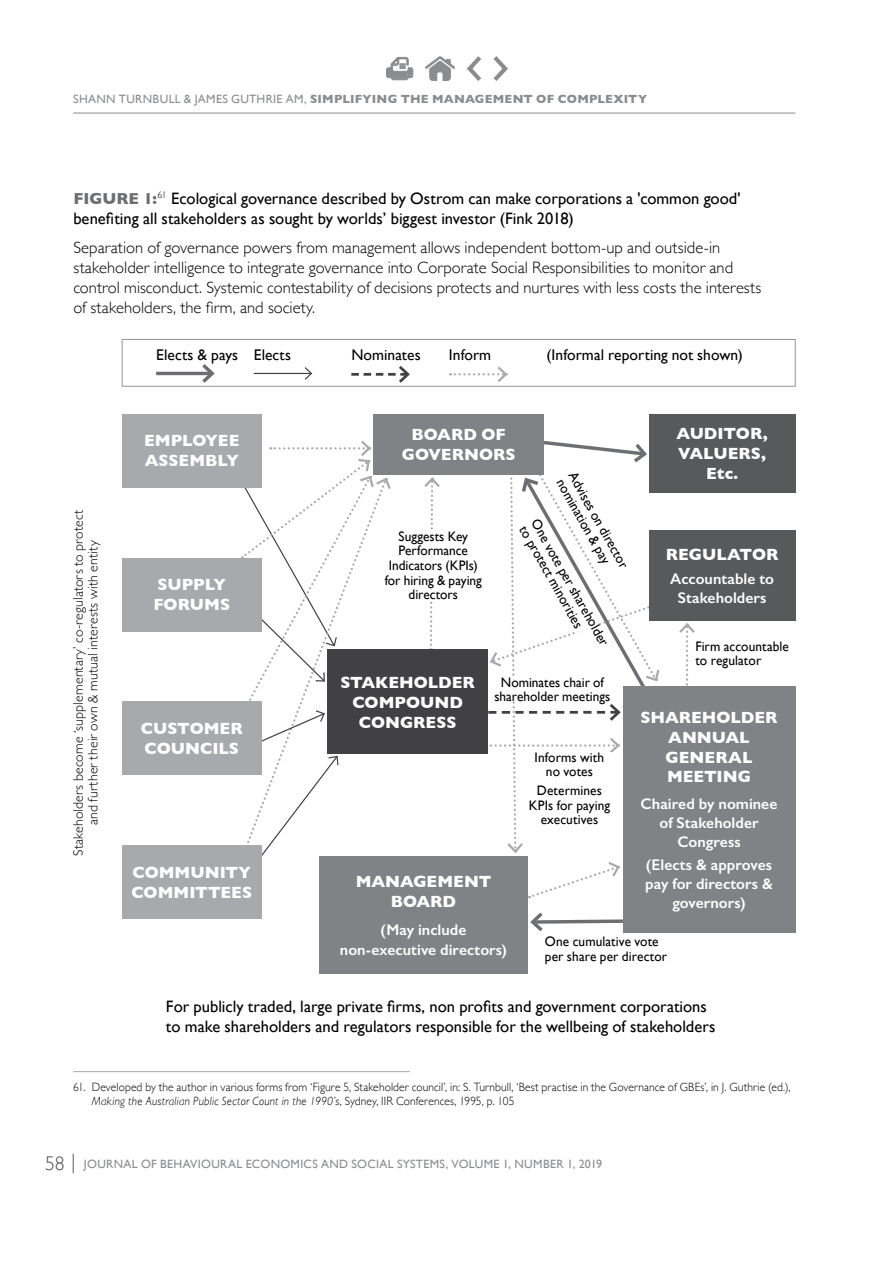
<style>
.page{position:relative;width:893px;height:1263px;background:#fff}
.page>*{position:absolute;margin:0;border:0;box-sizing:border-box;transform-origin:0 0}
.t1{font:300 16.5px/20px "Gill Sans";letter-spacing:.005em;color:#000}
.t2{font:16.5px/20px "Gill Sans";color:#000}
.t3{font:700 16.5px/20px "Gill Sans";color:#fff;text-align:center}
.t4{font:600 15.45px/18.9px "Gill Sans";color:#fff;text-align:center}
.t5{font:15.45px "Gill Sans";letter-spacing:.005em;color:#000}
.t6{font:13.8px/14.5px "Gill Sans";letter-spacing:.005em;color:#000}
.t7{font:300 13.8px/14.5px "Gill Sans";letter-spacing:.01em;color:#000;text-align:center}
.t8{font:300 12px/13.4px "Gill Sans";letter-spacing:.01em;color:#000;scale:.95 1}
.t9{font:12px "Gill Sans";letter-spacing:.025em;color:#8a8c8e}
.t10{font:700 12px "Gill Sans";letter-spacing:.015em;color:#8a8c8e}
.s1{font-weight:400}
.s2{font-weight:700;font-size:16.2px;color:#6d6e71}
.s3{font-style:italic}
.s4{font-weight:300;font-size:19.8px;color:#4d4d4f}
</style>
<div class="page">
<svg style="left:73px;top:1154px;width:1px;height:19px"></svg>
<svg style="left:467px;top:56px;width:41px;height:25px"></svg>
<svg style="left:425px;top:56px;width:30px;height:25px"></svg>
<svg style="left:386px;top:57px;width:27px;height:23px"></svg>
<hr style="left:73px;top:113px;width:722px;height:1px;background:#8a8c8e">
<hr style="left:73px;top:1071px;width:337px;height:1px;background:#a7a9ac">
<div style="left:319px;top:856px;width:209px;height:118px;background:#808285"></div>
<svg style="left:530px;top:912px;width:93px;height:20px"></svg>
<svg style="left:422px;top:477px;width:20px;height:173px"></svg>
<svg style="left:247px;top:743px;width:92px;height:106px"></svg>
<svg style="left:679px;top:623px;width:16px;height:63px"></svg>
<svg style="left:241px;top:440px;width:152px;height:303px"></svg>
<div style="left:122px;top:845px;width:140px;height:74px;background:#a7a9ac"></div>
<div style="left:122px;top:702px;width:140px;height:73px;background:#a7a9ac"></div>
<div style="left:122px;top:558px;width:140px;height:73px;background:#a7a9ac"></div>
<div style="left:122px;top:414px;width:140px;height:73px;background:#a7a9ac"></div>
<div style="left:649px;top:414px;width:146px;height:78px;background:#58595b"></div>
<div style="left:649px;top:530px;width:146px;height:91px;background:#58595b"></div>
<div style="left:327px;top:650px;width:161px;height:104px;background:#414042"></div>
<div style="left:623px;top:686px;width:172px;height:247px;background:#808285"></div>
<div style="left:373px;top:414px;width:171px;height:61px;background:#808285"></div>
<div style="left:374px;top:531px;width:119px;height:68px;background:#fff"></div>
<svg style="left:486px;top:440px;width:175px;height:458px"></svg>
<div style="left:122px;top:339px;width:673px;height:47px;border:1px solid #939598"></div>
<hr style="left:156px;top:372px;width:56px;height:3px;background:#6d6e71">
<svg style="left:199px;top:364px;width:18px;height:22px"></svg>
<hr style="left:254px;top:373px;width:57px;height:1px;background:#414042">
<svg style="left:303px;top:367px;width:10px;height:13px"></svg>
<svg style="left:351px;top:366px;width:61px;height:20px"></svg>
<svg style="left:450px;top:366px;width:58px;height:16px"></svg>
<p class="t10" style="left:73px;top:89px;width:575px"><span class="s1">SHANN TURNBULL &amp; JAMES GUTHRIE AM,</span> SIMPLIFYING THE MANAGEMENT OF COMPLEXITY</p>
<p class="t2" style="left:73px;top:188px;width:669px"><span class="s2">FIGURE 1:</span><sup>61</sup> Ecological governance described by Ostrom can make corporations a 'common good' benefiting all stakeholders as sought by worlds’ biggest investor (Fink 2018)</p>
<p class="t1" style="left:73px;top:237px;width:689px">Separation of governance powers from management allows independent bottom-up and outside-in stakeholder intelligence to integrate governance into Corporate Social Responsibilities to monitor and control misconduct. Systemic contestability of decisions protects and nurtures with less costs the interests of stakeholders, the firm, and society.</p>
<p class="t7" style="left:70px;top:856px;width:348px;rotate:-90deg">Stakeholders become ‘supplementary’ co-regulators to protect and further their own &amp; mutual interests with entity</p>
<p class="t5" style="left:156px;top:346px;width:136px">Elects &amp; pays Elects</p>
<p class="t5" style="left:351px;top:346px;width:71px">Nominates</p>
<p class="t5" style="left:449px;top:346px;width:44px">Inform</p>
<p class="t5" style="left:546px;top:346px;width:198px">(Informal reporting not shown)</p>
<p class="t3" style="left:144px;top:431px;width:97px;text-align:left">EMPLOYEE<br>ASSEMBLY</p>
<p class="t3" style="left:676px;top:423px;width:93px">AUDITOR,<br>VALUERS,<br>Etc.</p>
<p class="t3" style="left:402px;top:424px;width:115px">BOARD OF<br>GOVERNORS</p>
<p class="t6" style="left:579px;top:470px;width:109px;line-height:13.8px;rotate:61deg">Advises on director nomination &amp; pay</p>
<p class="t6" style="left:542px;top:516px;width:144px;line-height:14px;rotate:61deg">One vote per shareholder to protect minorities</p>
<p class="t6" style="left:385px;top:529px;width:99px;text-align:center">Suggests Key<br>Performance<br>Indicators (KPIs) for hiring &amp; paying directors</p>
<p class="t3" style="left:666px;top:544px;width:114px">REGULATOR</p>
<p class="t4" style="left:670px;top:569px;width:105px">Accountable to<br>Stakeholders</p>
<p class="t3" style="left:153px;top:574px;width:78px;text-align:left">SUPPLY<br>FORUMS</p>
<p class="t6" style="left:695px;top:639px;width:95px">Firm accountable to regulator</p>
<p class="t3" style="left:141px;top:718px;width:103px;text-align:left">CUSTOMER<br>COUNCILS</p>
<p class="t3" style="left:131px;top:862px;width:122px;text-align:left">COMMUNITY<br>COMMITTEES</p>
<p class="t3" style="left:340px;top:672px;width:136px">STAKEHOLDER<br>COMPOUND<br>CONGRESS</p>
<p class="t6" style="left:494px;top:675px;width:117px;text-align:center">Nominates chair of shareholder meetings</p>
<p class="t3" style="left:640px;top:707px;width:139px">SHAREHOLDER<br>ANNUAL<br>GENERAL<br>MEETING</p>
<p class="t4" style="left:641px;top:794px;width:138px">Chaired by nominee of Stakeholder<br>Congress</p>
<p class="t4" style="left:645px;top:856px;width:129px">(Elects &amp; approves pay for directors &amp; governors)</p>
<p class="t6" style="left:535px;top:750px;width:71px;text-align:center">Informs with no votes</p>
<p class="t6" style="left:529px;top:783px;width:83px;text-align:center">Determines<br>KPIs for paying executives</p>
<p class="t3" style="left:356px;top:871px;width:137px">MANAGEMENT<br>BOARD</p>
<p class="t4" style="left:340px;top:920px;width:169px;line-height:20px">(May include non-executive directors)</p>
<p class="t6" style="left:545px;top:934px;width:124px">One cumulative vote per share per director</p>
<p class="t2" style="left:166px;top:996px;width:551px">For publicly traded, large private firms, non profits and government corporations to make shareholders and regulators responsible for the wellbeing of stakeholders</p>
<p class="t8" style="left:92px;top:1080px;width:737px;text-indent:-19px">61. Developed by the author in various forms from ‘Figure 5, Stakeholder council’, in: S. Turnbull, ‘Best practise in the Governance of GBEs’, in J. Guthrie (ed.),<br><span class="s3">Making the Australian Public Sector Count in the 1990’s</span>, Sydney, IIR Conferences, 1995, p. 105</p>
<p class="t9" style="left:45px;top:1157px;width:559px"><span class="s4">58</span> JOURNAL OF BEHAVIOURAL ECONOMICS AND SOCIAL SYSTEMS, VOLUME 1, NUMBER 1, 2019</p>
</div>
